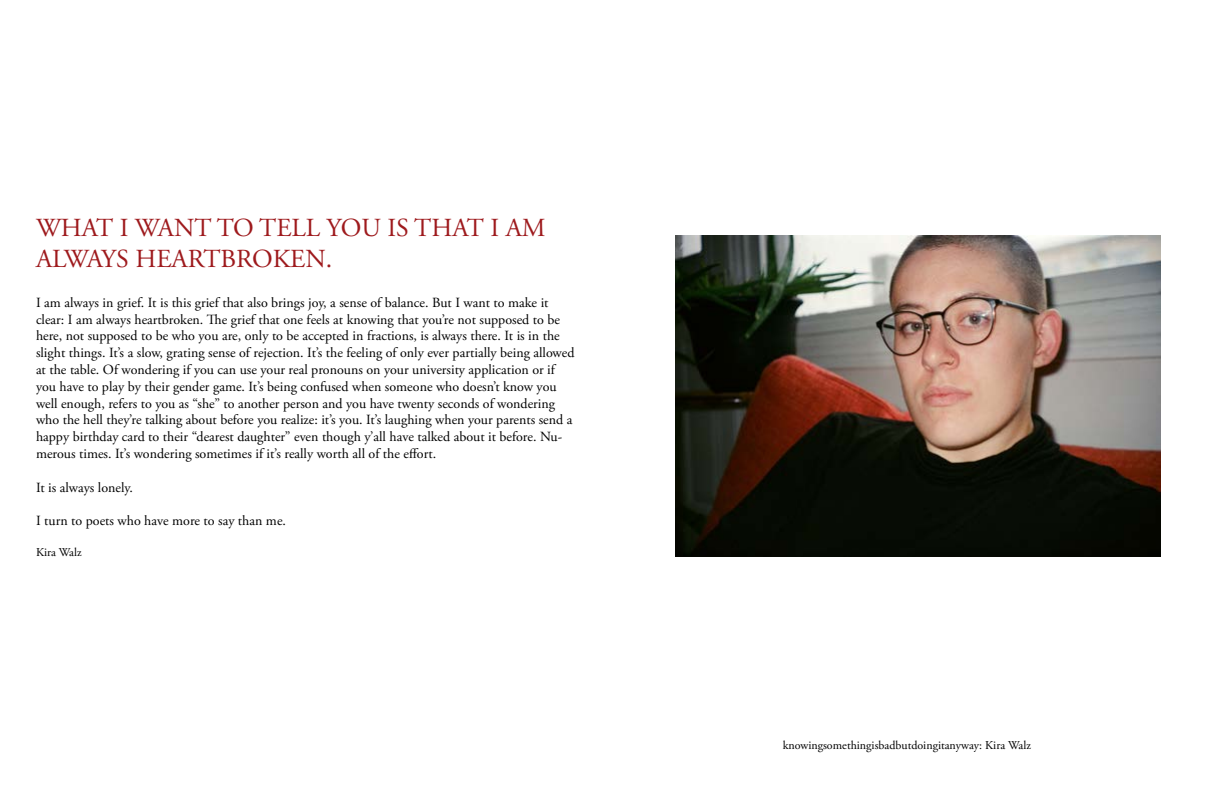
<style>
.page{position:relative;width:1224px;height:792px;background:#fff}
.page>*{position:absolute;margin:0;border:0;box-sizing:border-box;transform-origin:0 0}
.t1{font:26px/31.2px "Adobe Garamond Pro";color:#9e1a1d}
.t2{font:14px/16.8px "Adobe Garamond Pro";color:#000}
.t3{font:12px "Adobe Garamond Pro";color:#000}
</style>
<div class="page">
<img style="left:676px;top:236px;width:484px;height:320px">
<h1 class="t1" style="left:36px;top:213px;width:511px">WHAT I WANT TO TELL YOU IS THAT I AM<br>ALWAYS HEARTBROKEN.</h1>
<p class="t2" style="left:36px;top:294px;width:540px">I am always in grief. It is this grief that also brings joy, a sense of balance. But I want to make it clear: I am always heartbroken. The grief that one feels at knowing that you’re not supposed to be here, not supposed to be who you are, only to be accepted in fractions, is always there. It is in the slight things. It’s a slow, grating sense of rejection. It’s the feeling of only ever partially being allowed at the table. Of wondering if you can use your real pronouns on your university application or if you have to play by their gender game. It’s being confused when someone who doesn’t know you well enough, refers to you as “she” to another person and you have twenty seconds of wondering who the hell they’re talking about before you realize: it’s you. It’s laughing when your parents send a happy birthday card to their “dearest daughter” even though y’all have talked about it before. Nu&shy;merous times. It’s wondering sometimes if it’s really worth all of the effort.</p>
<p class="t2" style="left:36px;top:479px;width:99px">It is always lonely.</p>
<p class="t2" style="left:36px;top:513px;width:252px">I turn to poets who have more to say than me.</p>
<p class="t3" style="left:36px;top:545px;width:47px">Kira Walz</p>
<p class="t3" style="left:783px;top:738px;width:250px">knowingsomethingisbadbutdoingitanyway: Kira Walz</p>
</div>
